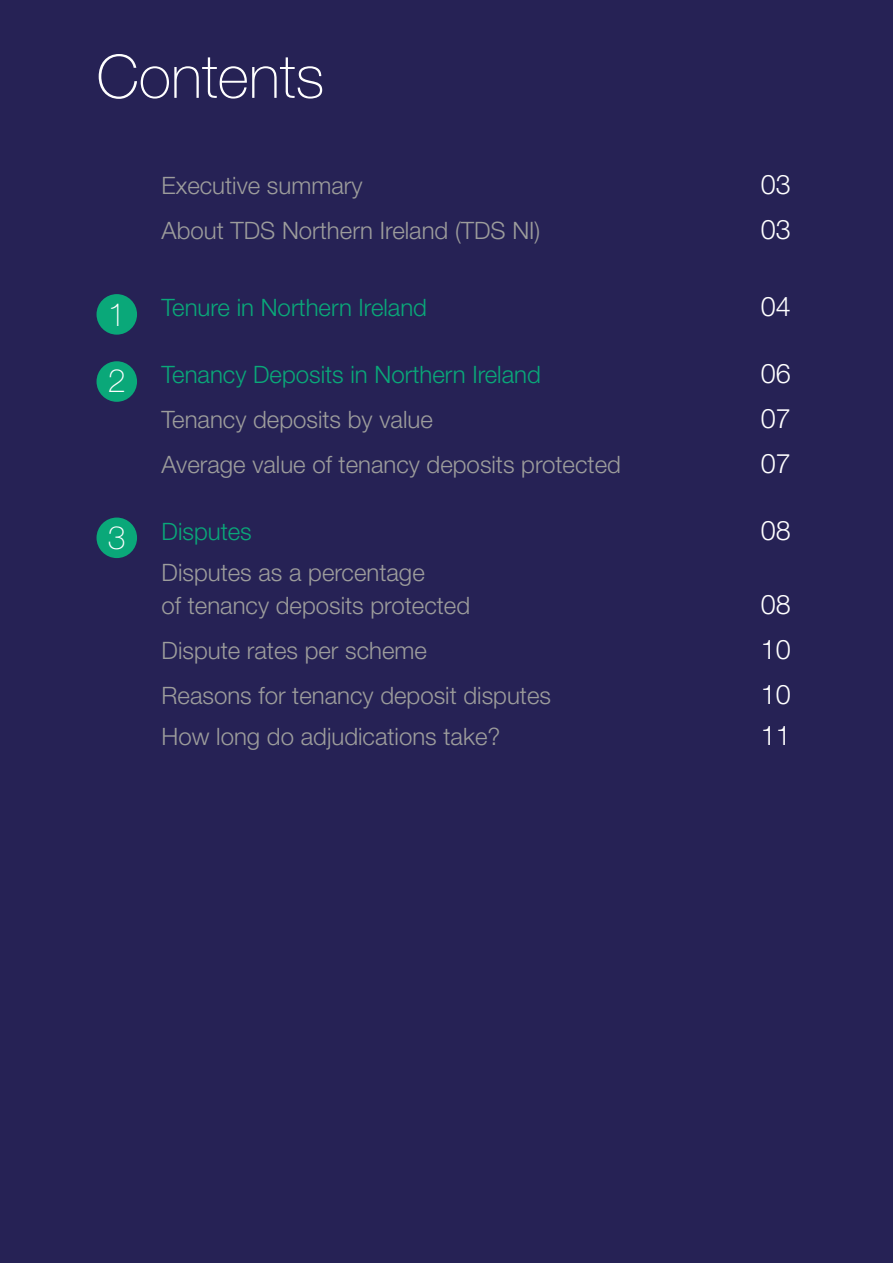
<style>
.page{position:relative;width:893px;height:1263px;background:#262255}
.page>*{position:absolute;margin:0;border:0;box-sizing:border-box;transform-origin:0 0}
.t1{font:100 60px "Helvetica Neue LT Std";color:#fff}
.t2{font:100 32.25px/66.4px "Helvetica Neue LT Std";color:#fff}
.t3{font:300 27px "Helvetica Neue LT Std";color:#fff}
.t4{font:300 24px/32.4px "Helvetica Neue LT Std";color:#9d9d9c}
.t5{font:300 24px "Helvetica Neue LT Std";color:#0aa879}
</style>
<div class="page">
<div style="left:97px;top:294px;width:40px;height:41px;background:#0aa879;border-radius:50%"></div>
<div style="left:97px;top:361px;width:40px;height:41px;background:#0aa879;border-radius:50%"></div>
<div style="left:97px;top:517px;width:40px;height:41px;background:#0aa879;border-radius:50%"></div>
<h1 class="t1" style="left:97px;top:42px;width:229px">Contents</h1>
<h2 class="t2" style="left:108px;top:281px;width:19px">1<br>2</h2>
<h2 class="t2" style="left:108px;top:504px;width:19px">3</h2>
<p class="t4" style="left:162px;top:168px;width:202px">Executive summary</p>
<p class="t3" style="left:761px;top:168px;width:32px">03</p>
<p class="t4" style="left:162px;top:214px;width:380px">About TDS Northern Ireland (TDS NI)</p>
<p class="t3" style="left:761px;top:213px;width:32px">03</p>
<p class="t5" style="left:162px;top:293px;width:267px">Tenure in Northern Ireland</p>
<p class="t3" style="left:761px;top:290px;width:32px">04</p>
<p class="t5" style="left:162px;top:360px;width:381px">Tenancy Deposits in Northern Ireland</p>
<p class="t3" style="left:761px;top:357px;width:32px">06</p>
<p class="t4" style="left:162px;top:403px;width:273px">Tenancy deposits by value</p>
<p class="t3" style="left:761px;top:402px;width:32px">07</p>
<p class="t4" style="left:162px;top:448px;width:461px">Average value of tenancy deposits protected</p>
<p class="t3" style="left:761px;top:447px;width:32px">07</p>
<p class="t5" style="left:162px;top:516px;width:92px">Disputes</p>
<p class="t3" style="left:761px;top:513px;width:32px">08</p>
<p class="t4" style="left:162px;top:556px;width:310px">Disputes as a percentage<br>of tenancy deposits protected</p>
<p class="t3" style="left:761px;top:587px;width:32px">08</p>
<p class="t4" style="left:162px;top:633px;width:267px">Dispute rates per scheme</p>
<p class="t3" style="left:761px;top:633px;width:32px">10</p>
<p class="t4" style="left:162px;top:679px;width:391px">Reasons for tenancy deposit disputes</p>
<p class="t3" style="left:761px;top:678px;width:32px">10</p>
<p class="t4" style="left:162px;top:720px;width:340px">How long do adjudications take?</p>
<p class="t3" style="left:761px;top:719px;width:32px">11</p>
</div>
